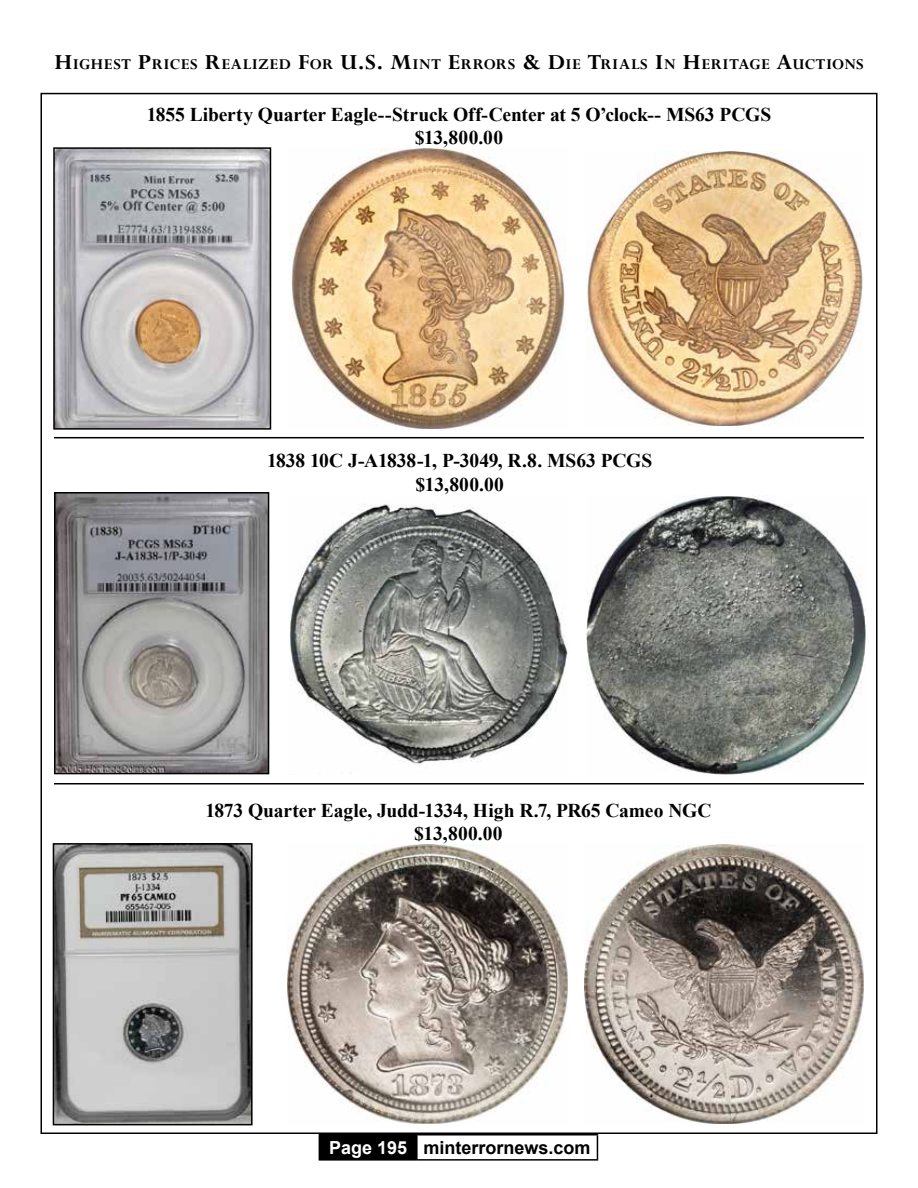
<style>
.page{position:relative;width:918px;height:1188px;background:#fff}
.page>*{position:absolute;margin:0;border:0;box-sizing:border-box;transform-origin:0 0}
.t1{font:700 19.5px/23.4px "Times New Roman";letter-spacing:-.005em;color:#000;text-align:center}
.t2{font:700 18px "Arial";color:#000}
.t3{font:700 16.8px "Perpetua";letter-spacing:.035em;color:#000}
.s1{font-size:24px}
.s2{color:#fff}
</style>
<div class="page">
<div style="left:319px;top:1135px;width:98px;height:25px;background:#000"></div>
<hr style="left:319px;top:1134px;width:98px;height:2px;background:#000">
<hr style="left:417px;top:1134px;width:181px;height:2px;background:#000">
<hr style="left:416px;top:1136px;width:2px;height:23px;background:#000">
<svg style="left:597px;top:1136px;width:1px;height:23px"></svg>
<hr style="left:319px;top:1159px;width:98px;height:2px;background:#000">
<hr style="left:417px;top:1159px;width:181px;height:2px;background:#000">
<hr style="left:54px;top:437px;width:810px;height:1px;background:#000">
<hr style="left:54px;top:783px;width:810px;height:1px;background:#000">
<img style="left:56px;top:150px;width:212px;height:277px">
<div style="left:53px;top:147px;width:218px;height:283px;border:2px solid #000"></div>
<img style="left:289px;top:149px;width:277px;height:279px">
<img style="left:585px;top:151px;width:278px;height:275px">
<img style="left:57px;top:495px;width:209px;height:276px">
<div style="left:54px;top:492px;width:215px;height:282px;border:2px solid #000"></div>
<img style="left:289px;top:504px;width:279px;height:261px">
<img style="left:586px;top:495px;width:279px;height:279px">
<img style="left:56px;top:846px;width:194px;height:276px">
<div style="left:53px;top:843px;width:200px;height:282px;border:2px solid #000"></div>
<img style="left:288px;top:845px;width:279px;height:279px">
<img style="left:585px;top:845px;width:279px;height:279px">
<p class="t3" style="left:54px;top:54px;width:811px"><span class="s1">H</span>IGHEST <span class="s1">P</span>RICES <span class="s1">R</span>EALIZED <span class="s1">F</span>OR <span class="s1">U.S. M</span>INT <span class="s1">E</span>RRORS <span class="s1">&amp; D</span>IE <span class="s1">T</span>RIALS <span class="s1">I</span>N <span class="s1">H</span>ERITAGE <span class="s1">A</span>UCTIONS</p>
<p class="t1" style="left:147px;top:102px;width:626px">1855 Liberty Quarter Eagle--Struck Off-Center at 5 O’clock-- MS63 PCGS $13,800.00</p>
<p class="t1" style="left:267px;top:448px;width:387px">1838 10C J-A1838-1, P-3049, R.8. MS63 PCGS $13,800.00</p>
<p class="t1" style="left:205px;top:798px;width:508px">1873 Quarter Eagle, Judd-1334, High R.7, PR65 Cameo NGC $13,800.00</p>
<p class="t2" style="left:329px;top:1136px;width:263px"><span class="s2">Page 195</span> minterrornews.com</p>
</div>
